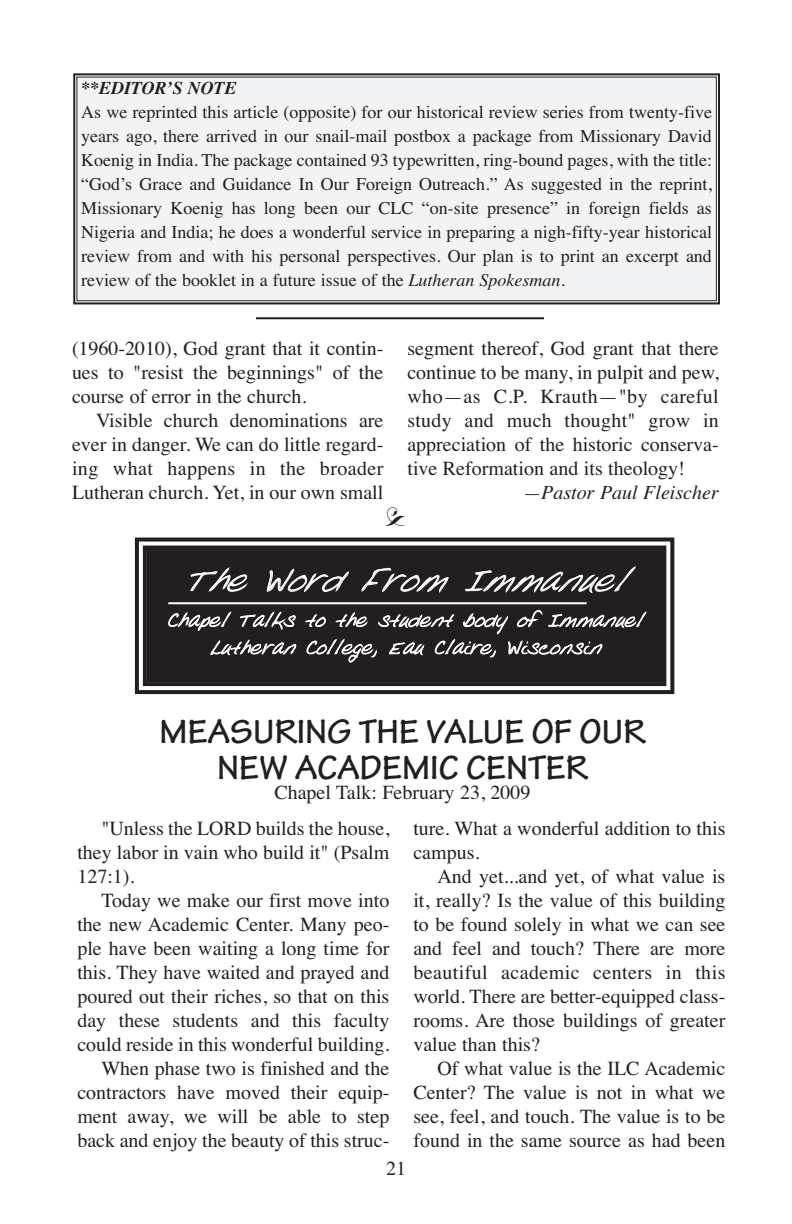
<style>
.page{position:relative;width:792px;height:1224px;background:#fff}
.page>*{position:absolute;margin:0;border:0;box-sizing:border-box;transform-origin:0 0}
.t1{font:700 36px/36px "Tekton Pro";color:#231f20;text-align:center}
.t2{font:italic 28.4px "Cool";color:#fff}
.t3{font:20px/24px "Times";color:#231f20;text-align:justify}
.t4{font:italic 20px "Times";color:#231f20}
.t5{font:18px/24px "Times";color:#231f20;text-align:justify}
.t6{font:italic 700 18px "Times";color:#231f20}
.t7{font:16.6px/27.4px "Cool";color:#fff;text-align:center}
.s1{font-style:italic}
</style>
<div class="page">
<div style="left:77px;top:77px;width:639px;height:223px;background:#f2f3f4"></div>
<div style="left:73px;top:73px;width:647px;height:231px;border:2px solid #231f20"></div>
<svg style="left:134px;top:537px;width:541px;height:158px;background:#333031"></svg>
<hr style="left:168px;top:602px;width:419px;height:2px;background:#fff">
<hr style="left:256px;top:317px;width:288px;height:2px;background:#231f20">
<p class="t6" style="left:81px;top:81px;width:157px">**EDITOR’S NOTE</p>
<p class="t5" style="left:81px;top:101px;width:632px">As we reprinted this article (opposite) for our historical review series from twenty-five years ago, there arrived in our snail-mail postbox a package from Missionary David Koenig in India. The package contained 93 typewritten, ring-bound pages, with the title: “God’s Grace and Guidance In Our Foreign Outreach.” As suggested in the reprint, Missionary Koenig has long been our CLC “on-site presence” in foreign fields as Nigeria and India; he does a wonderful service in preparing a nigh-fifty-year historical review from and with his personal perspectives. Our plan is to print an excerpt and review of the booklet in a future issue of the <span class="s1">Lutheran Spokesman</span>.</p>
<p class="t3" style="left:72px;top:338px;width:313px">(1960-2010), God grant that it contin&shy;ues to "resist the beginnings" of the course of error in the church.</p>
<p class="t3" style="left:72px;top:410px;width:313px;text-indent:24px">Visible church denominations are ever in danger. We can do little regard&shy;ing what happens in the broader Lutheran church. Yet, in our own small</p>
<p class="t3" style="left:407px;top:338px;width:313px">segment thereof, God grant that there continue to be many, in pulpit and pew, who—as C.P. Krauth—"by careful study and much thought" grow in appreciation of the historic conserva&shy;tive Reformation and its theology!</p>
<p class="t4" style="left:523px;top:485px;width:197px">—Pastor Paul Fleischer</p>
<h2 class="t2" style="left:185px;top:572px;width:442px">The Word From Immanuel</h2>
<p class="t7" style="left:167px;top:611px;width:478px">Chapel Talks to the student body of Immanuel<br>Lutheran College, Eau Claire, Wisconsin</p>
<h1 class="t1" style="left:160px;top:717px;width:487px">MEASURING THE VALUE OF OUR<br>NEW ACADEMIC CENTER</h1>
<p class="t3" style="left:274px;top:782px;width:258px">Chapel Talk: February 23, 2009</p>
<p class="t3" style="left:77px;top:818px;width:313px;text-indent:24px">"Unless the LORD builds the house, they labor in vain who build it" (Psalm 127:1).</p>
<p class="t3" style="left:77px;top:890px;width:314px;text-align:right">Today we make our first move into the new Academic Center. Many peo&shy;ple have been waiting a long time for this. They have waited and prayed and poured out their riches, so that on this day these students and this faculty could reside in this wonderful building.<br>When phase two is finished and the contractors have moved their equip&shy;ment away, we will be able to step back and enjoy the beauty of this struc-</p>
<p class="t3" style="left:386px;top:1158px;width:21px">21</p>
<p class="t3" style="left:413px;top:818px;width:314px">ture. What a wonderful addition to this campus.</p>
<p class="t3" style="left:413px;top:866px;width:314px;text-indent:24px">And yet...and yet, of what value is it, really? Is the value of this building to be found solely in what we can see and feel and touch? There are more beautiful academic centers in this world. There are better-equipped class&shy;rooms. Are those buildings of greater value than this?</p>
<p class="t3" style="left:413px;top:1058px;width:314px;text-indent:24px">Of what value is the ILC Academic Center? The value is not in what we see, feel, and touch. The value is to be found in the same source as had been</p>
</div>
